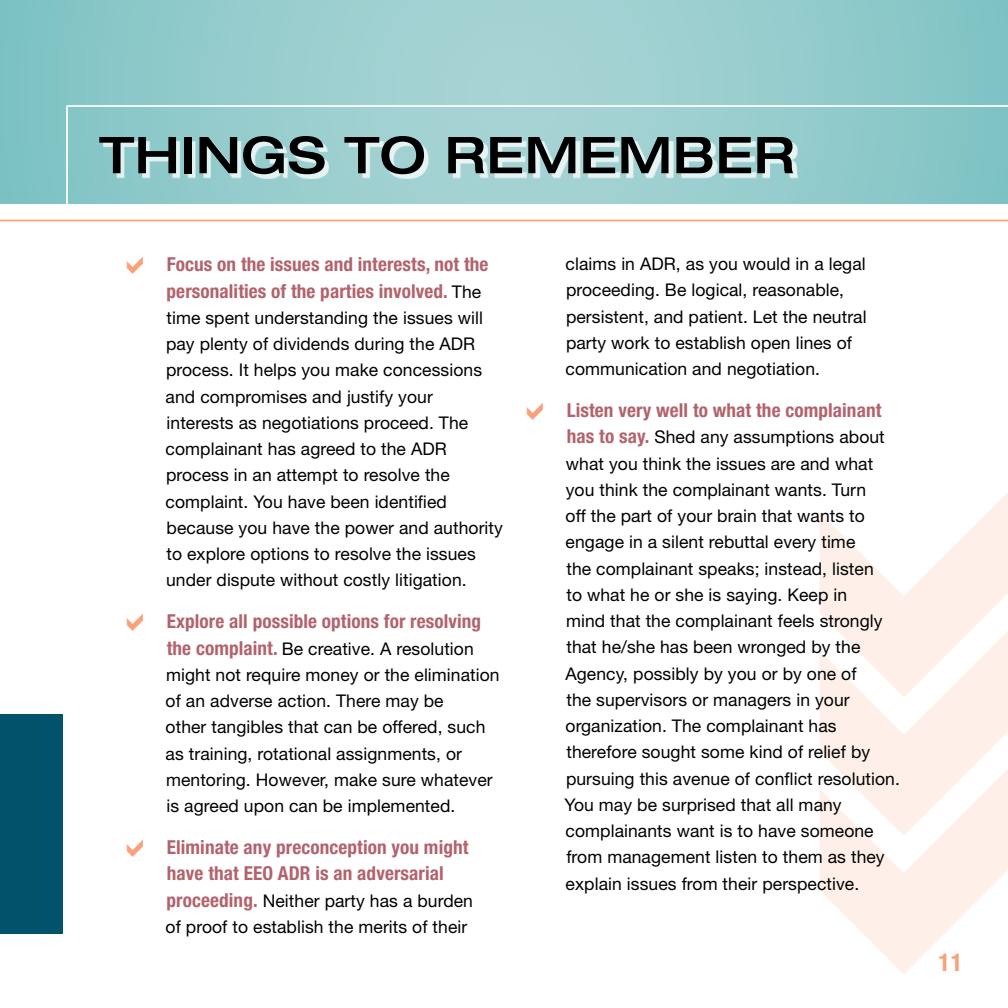
<style>
.page{position:relative;width:1008px;height:1008px;background:#fff}
.page>*{position:absolute;margin:0;border:0;box-sizing:border-box;transform-origin:0 0}
.t1{font:500 expanded 50.75px "Helvetica Neue LT Std";letter-spacing:.01em;color:#000}
.t2{font:700 condensed 24.5px "Helvetica Neue LT Std";color:#f8a17b}
.t3{font:700 condensed 19.25px/26.2px "Helvetica Neue LT Std";letter-spacing:.005em;color:#b2636d}
.t4{font:17.5px/26.2px "Helvetica Neue LT Std";letter-spacing:.005em;color:#000}
.s1{font-weight:400;font-stretch:normal;font-size:17.5px;color:#000}
.s2{font-weight:700;font-stretch:condensed;font-size:19.25px;color:#b2636d}
</style>
<div class="page">
<svg style="left:820px;top:492px;width:188px;height:91px"></svg>
<svg style="left:820px;top:583px;width:188px;height:139px;fill:#fef0e8"></svg>
<svg style="left:820px;top:722px;width:188px;height:252px;fill:#fef0e8"></svg>
<div style="left:0;top:714px;width:63px;height:220px;background:#00536a"></div>
<svg style="left:0;top:0;width:1008px;height:203px;background:#94cbcc"></svg>
<hr style="left:0;top:220px;width:1008px;height:1px;background:#f8a17b">
<div style="left:104px;top:140px;width:694px;height:39px;background:#fff;opacity:.75"></div>
<hr style="left:66px;top:105px;width:942px;height:2px;background:#fff">
<hr style="left:66px;top:107px;width:2px;height:100px;background:#fff">
<h1 class="t1" style="left:99px;top:124px;width:697px">THINGS TO REMEMBER</h1>
<p class="t3" style="left:167px;top:251px;width:323px">Focus on the issues and interests, not the personalities of the parties involved. <span class="s1">The</span></p>
<p class="t4" style="left:166px;top:304px;width:339px">time spent understanding the issues will pay plenty of dividends during the ADR process. It helps you make concessions and compromises and justify your interests as negotiations proceed. The complainant has agreed to the ADR process in an attempt to resolve the complaint. You have been identified because you have the power and authority to explore options to resolve the issues under dispute without costly litigation.</p>
<p class="t3" style="left:167px;top:608px;width:316px">Explore all possible options for resolving</p>
<p class="t4" style="left:166px;top:635px;width:336px"><span class="s2">the complaint.</span> Be creative. A resolution might not require money or the elimination of an adverse action. There may be<br>other tangibles that can be offered, such as training, rotational assignments, or mentoring. However, make sure whatever is agreed upon can be implemented.</p>
<p class="t3" style="left:167px;top:834px;width:303px">Eliminate any preconception you might have that EEO ADR is an adversarial</p>
<p class="t4" style="left:166px;top:887px;width:309px"><span class="s2">proceeding.</span> Neither party has a burden of proof to establish the merits of their</p>
<p class="t4" style="left:566px;top:251px;width:303px">claims in ADR, as you would in a legal proceeding. Be logical, reasonable, persistent, and patient. Let the neutral party work to establish open lines of communication and negotiation.</p>
<p class="t3" style="left:567px;top:397px;width:316px">Listen very well to what the complainant</p>
<p class="t4" style="left:565px;top:424px;width:337px"><span class="s2">has to say.</span> Shed any assumptions about what you think the issues are and what you think the complainant wants. Turn<br>off the part of your brain that wants to engage in a silent rebuttal every time<br>the complainant speaks; instead, listen<br>to what he or she is saying. Keep in<br>mind that the complainant feels strongly that he/she has been wronged by the Agency, possibly by you or by one of<br>the supervisors or managers in your organization. The complainant has therefore sought some kind of relief by pursuing this avenue of conflict resolution.<br>You may be surprised that all many complainants want is to have someone from management listen to them as they explain issues from their perspective.</p>
<h2 class="t2" style="left:938px;top:948px;width:26px">11</h2>
</div>
